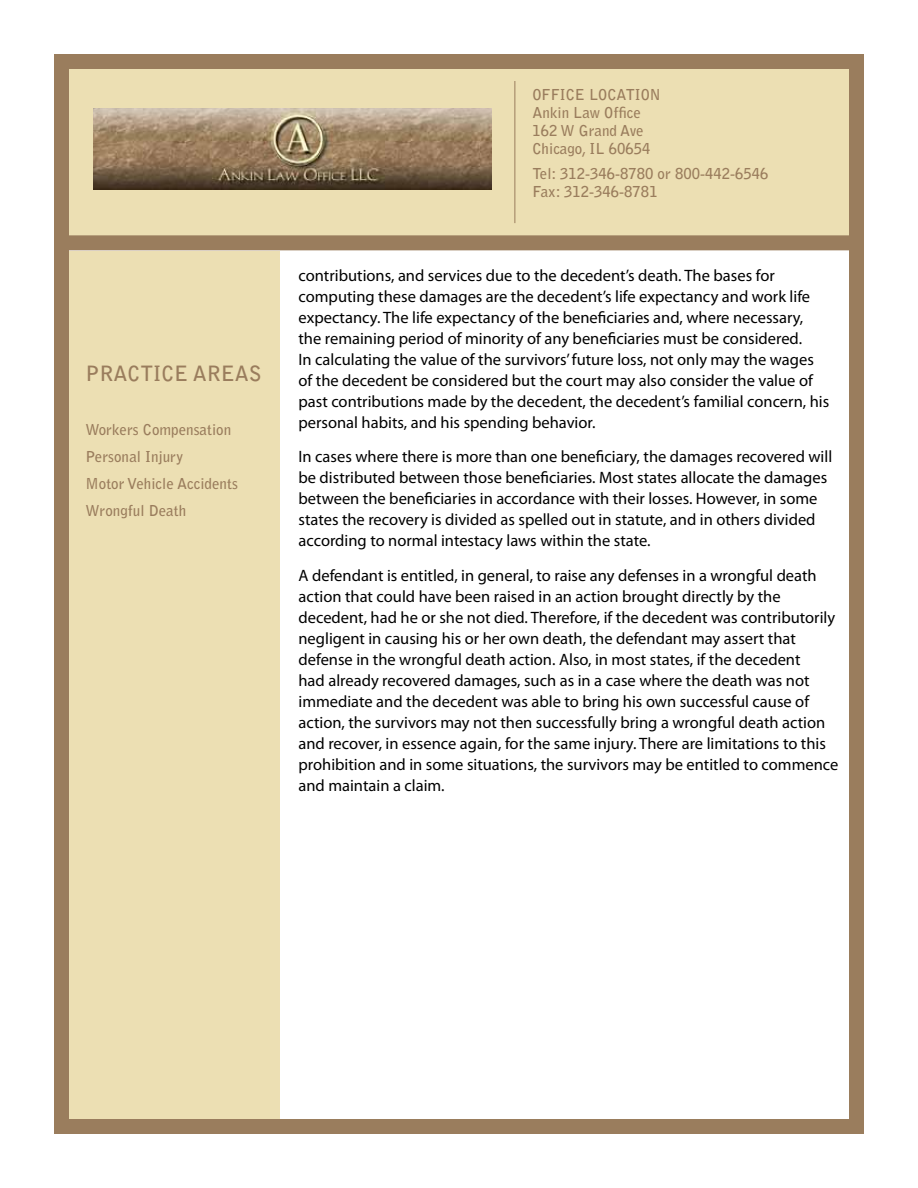
<style>
.page{position:relative;width:918px;height:1188px;background:#fff}
.page>*{position:absolute;margin:0;border:0;box-sizing:border-box;transform-origin:0 0}
.t1{font:700 21px "Bell Gothic Std";color:#9a7d5d}
.t2{font:16.5px/21px "Myriad Pro";color:#000}
.t3{font:700 15px/18px "Bell Gothic Std";color:#9a7d5d}
</style>
<div class="page">
<div style="left:54px;top:251px;width:225px;height:883px;background:#ecdfb3"></div>
<div style="left:54px;top:54px;width:810px;height:1080px;border:15px solid #9a7d5d"></div>
<div style="left:54px;top:54px;width:810px;height:196px;background:#ecdfb3;border:15px solid #9a7d5d"></div>
<img style="left:93px;top:109px;width:399px;height:81px">
<hr style="left:514px;top:81px;width:1px;height:142px;background:#9a7d5d">
<p class="t1" style="left:86px;top:361px;width:178px">PRACTICE AREAS</p>
<p class="t3" style="left:86px;top:417px;width:154px;line-height:27px">Workers Compensation<br>Personal Injury<br>Motor Vehicle Accidents<br>Wrongful Death</p>
<p class="t3" style="left:532px;top:85px;width:130px">OFFICE LOCATION<br>Ankin Law Office<br>162 W Grand Ave<br>Chicago, IL 60654</p>
<p class="t3" style="left:532px;top:165px;width:237px">Tel: 312-346-8780 or 800-442-6546<br>Fax: 312-346-8781</p>
<p class="t2" style="left:298px;top:265px;width:532px">contributions, and services due to the decedent’s death. The bases for computing these damages are the decedent’s life expectancy and work life expectancy. The life expectancy of the beneficiaries and, where necessary, the remaining period of minority of any beneficiaries must be considered.<br>In calculating the value of the survivors’ future loss, not only may the wages of the decedent be considered but the court may also consider the value of past contributions made by the decedent, the decedent’s familial concern, his personal habits, and his spending behavior.</p>
<p class="t2" style="left:298px;top:446px;width:535px">In cases where there is more than one beneficiary, the damages recovered will be distributed between those beneficiaries. Most states allocate the damages between the beneficiaries in accordance with their losses. However, in some states the recovery is divided as spelled out in statute, and in others divided according to normal intestacy laws within the state.</p>
<p class="t2" style="left:298px;top:565px;width:541px">A defendant is entitled, in general, to raise any defenses in a wrongful death action that could have been raised in an action brought directly by the decedent, had he or she not died. Therefore, if the decedent was contributorily negligent in causing his or her own death, the defendant may assert that defense in the wrongful death action. Also, in most states, if the decedent<br>had already recovered damages, such as in a case where the death was not immediate and the decedent was able to bring his own successful cause of action, the survivors may not then successfully bring a wrongful death action and recover, in essence again, for the same injury. There are limitations to this prohibition and in some situations, the survivors may be entitled to commence and maintain a claim.</p>
</div>
